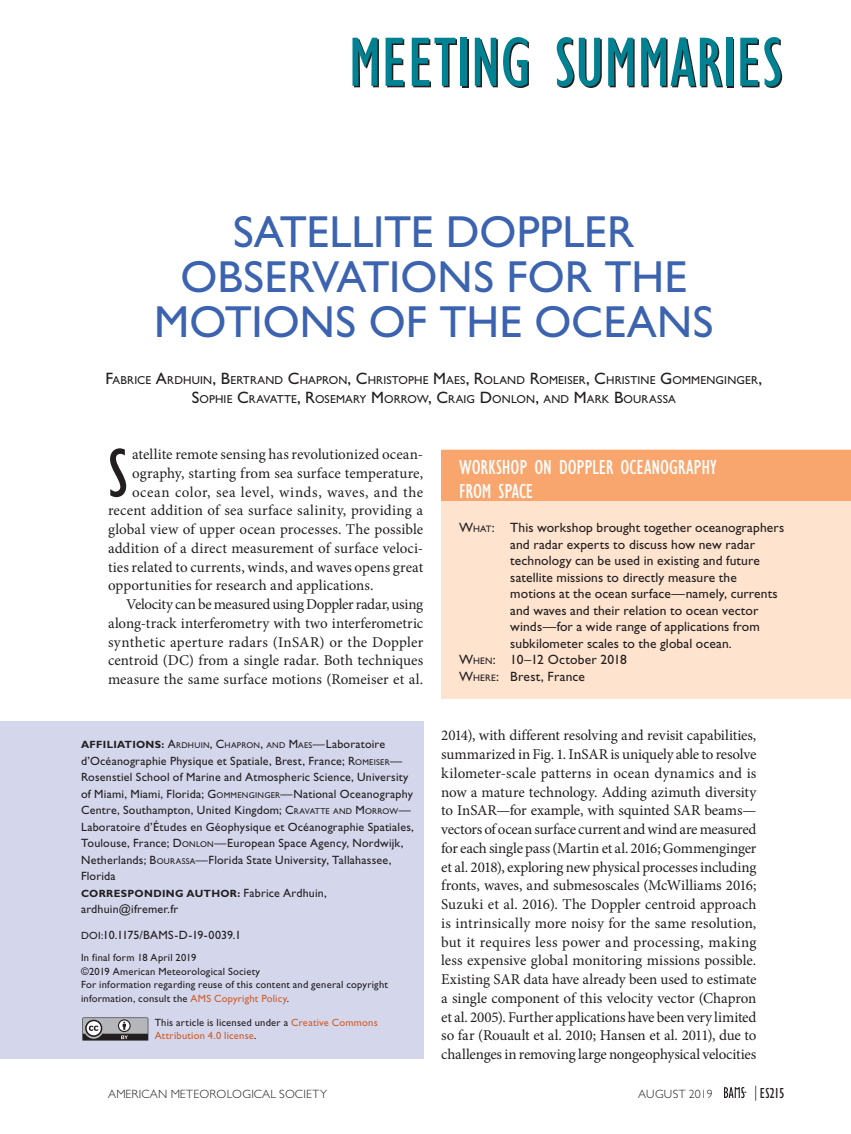
<style>
.page{position:relative;width:851px;height:1134px;background:#fff}
.page>*{position:absolute;margin:0;border:0;box-sizing:border-box;transform-origin:0 0}
.First_Paragraph_w_Dr{font:condensed 71.1px "Gill Sans Std";color:#231f20}
.Article_Title__Main{font:45px/45px "Gill Sans Std";color:#3c63af;text-align:center}
.Sidebar_Title__R_col{font:condensed 21px/24px "Gill Sans Std";letter-spacing:-.005em;color:#fff}
.Body_Text{font:15px/18.8px "Minion Pro";letter-spacing:-.005em;color:#231f20;text-align:justify}
.First_Paragraph_w_Dr-2{font:15px "Minion Pro";letter-spacing:.01em;color:#231f20}
.First_Paragraph_w_Dr-3{font:15px "Minion Pro";letter-spacing:.035em;color:#231f20}
.t1{font:condensed 15px "Gill Sans Std";letter-spacing:-.025em;color:#231f20}
.Sidebar_First_Paragr{font:13.5px/16.5px "Gill Sans Std";letter-spacing:.01em;color:#231f20}
.Affiliation_Correspo{font:12px/16.5px "Gill Sans Std";letter-spacing:.015em;color:#231f20}
.t2{font:300 12px "Gill Sans Std";letter-spacing:.025em;color:#231f20}
.Authors{font:11.55px/19.5px "Gill Sans Std";letter-spacing:.01em;color:#231f20;text-align:center}
.info_box_-_In_Final{font:10.5px/13.5px "Gill Sans Std";letter-spacing:.02em;color:#231f20}
.In_Final_Form_Copyri{font:10.5px/13.5px "Gill Sans Std";letter-spacing:.02em;color:#cd5d2b}
.In_Final_Form_Copyri-2{font:10.5px "Gill Sans Std";letter-spacing:.02em;color:#231f20}
.Affiliation_Correspo-2{font:700 10.5px "Gill Sans Std";letter-spacing:.03em;color:#231f20}
.Affiliation_Correspo-3{font:8.4px "Gill Sans Std";letter-spacing:.03em;color:#231f20}
.s1{font-size:16.5px}
.s2{font-weight:700;font-size:10.5px}
.s3{font-size:12px}
.s4{font-style:inherit}
.s5{font-size:8.4px}
.s6{font-weight:400;font-size:12px}
.s7{font-size:10.5px}
.s8{color:#cd5d2b}
.s9{color:#231f20}
.s10{font-size:9.45px}
.s11{font-weight:300;font-stretch:normal}
</style>
<div class="page">
<div style="left:441px;top:450px;width:409px;height:249px;background:#fee3ce"></div>
<div style="left:441px;top:450px;width:409px;height:51px;background:#f9a66e"></div>
<div style="left:0;top:722px;width:423px;height:337px;background:#d4d7ec"></div>
<svg style="left:82px;top:1018px;width:66px;height:23px"></svg>
<svg style="left:724px;top:1087px;width:22px;height:11px"></svg>
<div style="left:462px;top:39px;width:6px;height:48px;background:#008292"></div>
<svg style="left:727px;top:39px;width:6px;height:48px"></svg>
<svg style="left:352px;top:38px;width:27px;height:49px"></svg>
<svg style="left:385px;top:38px;width:20px;height:49px"></svg>
<svg style="left:412px;top:38px;width:45px;height:49px"></svg>
<div style="left:460px;top:38px;width:6px;height:48px;background:#008292"></div>
<svg style="left:475px;top:37px;width:54px;height:51px"></svg>
<svg style="left:556px;top:37px;width:45px;height:51px"></svg>
<svg style="left:608px;top:38px;width:26px;height:49px"></svg>
<svg style="left:641px;top:37px;width:82px;height:50px"></svg>
<div style="left:726px;top:38px;width:6px;height:48px;background:#008292"></div>
<svg style="left:740px;top:37px;width:42px;height:51px"></svg>
<p class="Article_Title__Main" style="left:154px;top:210px;width:561px">SATELLITE DOPPLER<br>OBSERVATIONS FOR THE<br>MOTIONS OF THE OCEANS</p>
<p class="Authors" style="left:105px;top:370px;width:658px"><span class="s1">F</span>ABRICE <span class="s1">A</span>RDHUIN<span class="s1">, B</span>ERTRAND <span class="s1">C</span>HAPRON<span class="s1">, C</span>HRISTOPHE <span class="s1">M</span>AES<span class="s1">, R</span>OLAND <span class="s1">R</span>OMEISER<span class="s1">, C</span>HRISTINE <span class="s1">G</span>OMM ENGINGER<span class="s1">,<br>S</span>OPHIE <span class="s1">C</span>RAVATTE<span class="s1">, R</span>OSEMARY <span class="s1">M</span>ORROW<span class="s1">, C</span>RAIG <span class="s1">D</span>ONLON<span class="s1">,</span> AND <span class="s1">M</span>ARK <span class="s1">B</span>OURASSA</p>
<p class="First_Paragraph_w_Dr" style="left:108px;top:435px;width:21px">S</p>
<p class="First_Paragraph_w_Dr-2" style="left:132px;top:444px;width:293px">atellite remote sensing has revolutionized ocean-</p>
<p class="First_Paragraph_w_Dr-2" style="left:132px;top:463px;width:292px">ography, starting from sea surface temperature,</p>
<p class="First_Paragraph_w_Dr-3" style="left:132px;top:482px;width:293px">ocean color, sea level, winds, waves, and the</p>
<p class="First_Paragraph_w_Dr-2" style="left:108px;top:500px;width:316px">recent addition of sea surface salinity, providing a</p>
<p class="First_Paragraph_w_Dr-2" style="left:108px;top:519px;width:316px">global view of upper ocean processes. The possible</p>
<p class="First_Paragraph_w_Dr-2" style="left:108px;top:538px;width:317px">addition of a direct measurement of surface veloci-</p>
<p class="First_Paragraph_w_Dr-2" style="left:108px;top:557px;width:317px">ties related to currents, winds, and waves opens great</p>
<p class="First_Paragraph_w_Dr-2" style="left:108px;top:575px;width:267px">opportunities for research and applications.</p>
<p class="Body_Text" style="left:108px;top:595px;width:317px;text-indent:18px">Velocity can be measured using Doppler radar, using along-track interferometry with two interferometric synthetic aperture radars (InSAR) or the Doppler centroid (DC) from a single radar. Both techniques measure the same surface motions (Romeiser et al.</p>
<p class="Affiliation_Correspo-3" style="left:81px;top:740px;width:306px"><span class="s2">AFFILIATIONS:</span> <span class="s3">A</span>RDHUIN<span class="s3">, C</span>HAPRON<span class="s3">,</span> AND <span class="s3">M</span>AES<span class="s3">—Laboratoire</span></p>
<p class="Affiliation_Correspo" style="left:81px;top:752px;width:334px">d’Océanographie Physique et Spatiale, Brest, France; <span class="s4">R</span><span class="s5">OM EISER</span>— Rosenstiel School of Marine and Atmospheric Science, University of Miami, Miami, Florida; <span class="s4">G</span><span class="s5">OMM ENGINGER</span>—National Oceanography Centre, Southampton, United Kingdom; <span class="s4">C</span><span class="s5">RAVATTE AND</span> <span class="s4">M</span><span class="s5">ORROW</span>— Laboratoire d’Études en Géophysique et Océanographie Spatiales, Toulouse, France; <span class="s4">D</span> <span class="s5">ONLON</span>—European Space Agency, Nordwijk, Netherlands; <span class="s4">B</span><span class="s5">OURASSA</span>—Florida State University, Tallahassee, Florida</p>
<p class="Affiliation_Correspo-2" style="left:81px;top:887px;width:247px">CORRESPONDING AUTHOR: <span class="s6">Fabrice Ardhuin,</span></p>
<p class="Affiliation_Correspo" style="left:81px;top:901px;width:99px">ardhuin@ifremer.fr</p>
<p class="Affiliation_Correspo" style="left:81px;top:926px;width:161px"><span class="s7">DOI:</span>10.1175/BAMS-D-19-0039.1</p>
<p class="In_Final_Form_Copyri-2" style="left:81px;top:951px;width:117px">In final form 18 April 2019</p>
<p class="In_Final_Form_Copyri-2" style="left:81px;top:965px;width:181px">©2019 American Meteorological Society</p>
<p class="info_box_-_In_Final" style="left:81px;top:978px;width:308px">For information regarding reuse of this content and general copyright information, consult the <span class="s8">AMS Copyright Policy</span>.</p>
<p class="In_Final_Form_Copyri" style="left:155px;top:1015px;width:224px"><span class="s9">This article is licensed under a</span> Creative Commons<br>Attribution 4.0 license<span class="s9">.</span></p>
<p class="Sidebar_Title__R_col" style="left:459px;top:455px;width:259px">WORKSHOP ON DOPPLER OCEANOGRAPHY<br>FROM SPACE</p>
<p class="Sidebar_First_Paragr" style="left:510px;top:519px;width:275px;text-indent:-51px"><span class="s4">W</span><span class="s10">HAT</span>: This workshop brought together oceanographers and radar experts to discuss how new radar technology can be used in existing and future satellite missions to directly measure the motions at the ocean surface—namely, currents and waves and their relation to ocean vector winds—for a wide range of applications from subkilometer scales to the global ocean.</p>
<p class="Sidebar_First_Paragr" style="left:459px;top:651px;width:169px"><span class="s4">W</span><span class="s10">HEN</span>: 10–12 October 2018</p>
<p class="Sidebar_First_Paragr" style="left:459px;top:668px;width:127px"><span class="s4">W</span><span class="s10">HERE</span>: Brest, France</p>
<p class="Body_Text" style="left:441px;top:726px;width:317px">2014), with different resolving and revisit capabilities, summarized in Fig. 1. InSAR is uniquely able to resolve kilometer-scale patterns in ocean dynamics and is now a mature technology. Adding azimuth diversity to InSAR—for example, with squinted SAR beams— vectors of ocean surface current and wind are measured for each single pass (Martin et al. 2016; Gommenginger et al. 2018), exploring new physical processes including fronts, waves, and submesoscales (McWilliams 2016; Suzuki et al. 2016). The Doppler centroid approach is intrinsically more noisy for the same resolution, but it requires less power and processing, making less expensive global monitoring missions possible.<br>Existing SAR data have already been used to estimate a single component of this velocity vector (Chapron et al. 2005). Further applications have been very limited so far (Rouault et al. 2010; Hansen et al. 2011), due to challenges in removing large nongeophysical velocities</p>
<p class="t2" style="left:108px;top:1087px;width:220px">AMERICAN METEOROLOGICAL SOCIETY</p>
<p class="t2" style="left:638px;top:1087px;width:76px">AUGUST 2019</p>
<p class="t1" style="left:754px;top:1085px;width:32px"><span class="s11">|</span> ES215</p>
</div>
